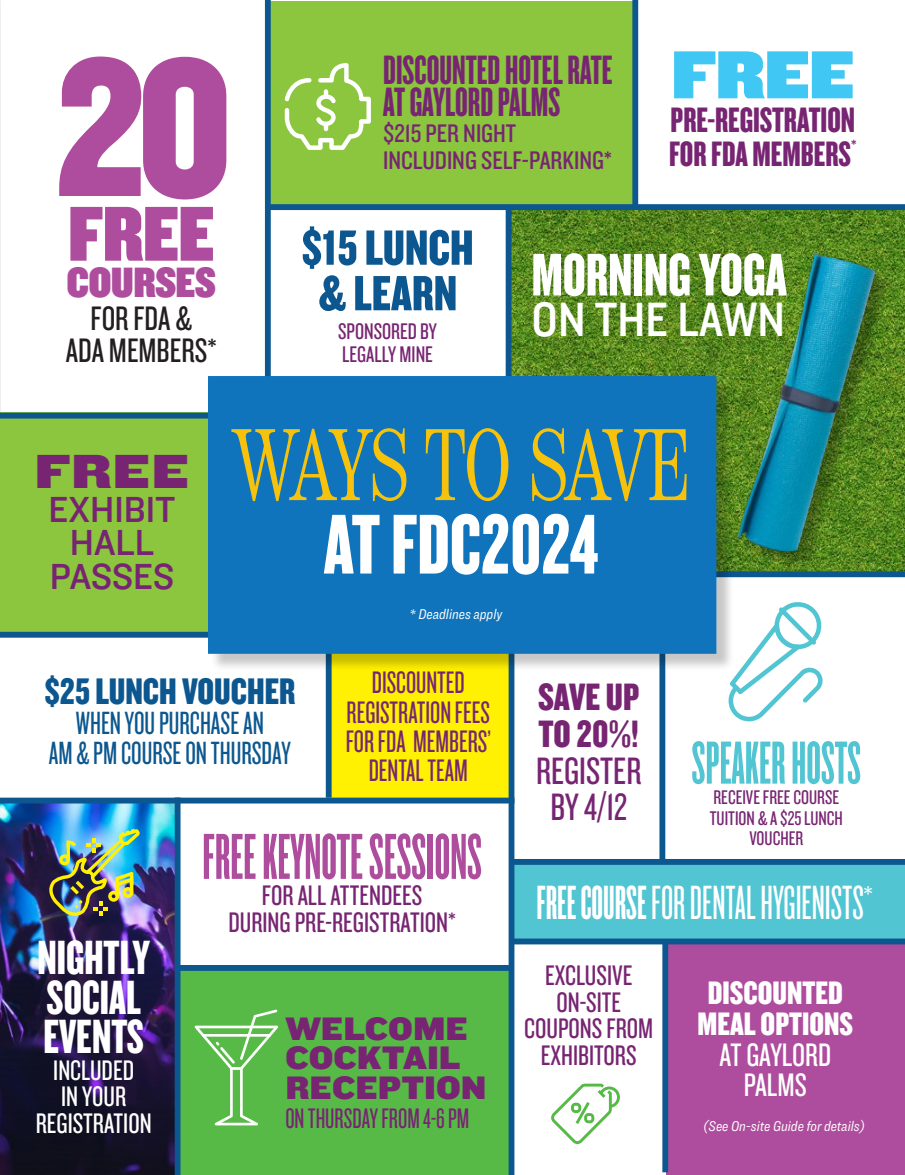
<style>
.page{position:relative;width:905px;height:1175px;background:#fff}
.page>*{position:absolute;margin:0;border:0;box-sizing:border-box;transform-origin:0 0}
.t1{font:204.15px "Knockout 70 Full Welterwt";color:#ae4d9d}
.t2{font:300 101.25px "Scotch Deck Comp";letter-spacing:-.04em;color:#f7c20b;scale:.89 1}
.t3{font:88.05px "Knockout 68 Full Featherwt";color:#fff}
.t4{font:80.7px "Knockout 90 Ultmt Welterwt";color:#ae4d9d}
.t5{font:70.5px "Knockout 92 Ultmt Cruiserwt";color:#40c7f4}
.t6{font:67.5px "Knockout 66 Full Flyweight";color:#ae4d9d}
.t7{font:63.15px "Knockout 66 Full Flyweight";color:#52c5d3}
.t8{font:62.4px "Knockout 68 Full Featherwt";color:#fff}
.t9{font:51.45px/45.6px "Knockout 69 Full Liteweight";color:#0c578f;text-align:center}
.t10{font:49.95px "Knockout 26 Junior Flywght";color:#fff}
.t11{font:49.95px/39.6px "Knockout 68 Full Featherwt";color:#fff}
.t12{font:49.95px "Knockout 30 Junior Welterwt";color:#fff}
.t13{font:49.65px "Knockout 73 Full Heviweight";color:#772572}
.t14{font:44.1px "Knockout 90 Ultmt Welterwt";color:#ae4d9d}
.t15{font:42.6px/32.2px "Knockout 67 Full Bantamwt";color:#772572}
.t16{font:39.6px/36.8px "Knockout 28 Junior Feathrwt";color:#772572;text-align:center}
.t17{font:38.4px "Knockout 69 Full Liteweight";color:#0c578f}
.t18{font:37.65px/33.6px "Knockout 31 Junior Middlewt";color:#772572;text-align:center}
.t19{font:36.75px/33.8px "Knockout 68 Full Featherwt";color:#772572}
.t20{font:35.25px/32.2px "Knockout 28 Junior Feathrwt";color:#231f20;text-align:center}
.t21{font:33.75px/30.9px "Knockout 69 Full Liteweight";color:#fff;text-align:center}
.t22{font:33.75px/29.4px "Knockout 72 Full Cruiserwt";color:#772572}
.t23{font:33.45px/30px "Knockout 27 Junior Bantamwt";color:#0c578f;text-align:center}
.t24{font:32.25px/29.4px "Knockout 27 Junior Bantamwt";color:#772572;text-align:center}
.t25{font:29.4px/26.4px "Knockout 28 Junior Feathrwt";color:#772572;text-align:center}
.t26{font:29.4px/26.4px "Knockout 28 Junior Feathrwt";color:#fff;text-align:center}
.t27{font:29.4px "Knockout 27 Junior Bantamwt";color:#772572}
.t28{font:26.4px/26.4px "Knockout 29 Junior Ltweight";color:#772572}
.t29{font:23.55px "Knockout 28 Junior Feathrwt";color:#772572}
.t30{font:20.55px/20.5px "Knockout 28 Junior Feathrwt";color:#772572;text-align:center}
.t31{font:italic 14.7px "Ringside Condensed";color:#fff}
.s1{font-family:"Knockout 69 Full Liteweight"}
.s2{font-family:"Knockout 66 Full Flyweight"}
.s3{font-family:"Knockout 28 Junior Feathrwt"}
</style>
<div class="page">
<svg style="left:0;top:1px;width:1px;height:637px"></svg>
<img style="left:511px;top:210px;width:145px;height:166px">
<div style="left:326px;top:638px;width:185px;height:162px;background:#fff101"></div>
<div style="left:268px;top:1px;width:367px;height:205px;background:#8bc63e"></div>
<div style="left:0;top:413px;width:208px;height:222px;background:#8bc63e"></div>
<div style="left:512px;top:862px;width:392px;height:78px;background:#52c5d3"></div>
<div style="left:178px;top:968px;width:334px;height:206px;background:#57ba47"></div>
<div style="left:666px;top:942px;width:238px;height:232px;background:#ae4d9d"></div>
<img style="left:656px;top:210px;width:248px;height:368px">
<svg style="left:728px;top:602px;width:94px;height:119px"></svg>
<img style="left:0;top:803px;width:175px;height:371px">
<svg style="left:551px;top:1083px;width:69px;height:61px"></svg>
<img style="left:46px;top:828px;width:94px;height:88px">
<svg style="left:195px;top:1009px;width:83px;height:116px"></svg>
<svg style="left:284px;top:63px;width:87px;height:87px"></svg>
<div style="left:265px;top:0;width:6px;height:379px;background:#0c578f"></div>
<div style="left:662px;top:941px;width:6px;height:231px;background:#0c578f"></div>
<div style="left:176px;top:965px;width:335px;height:5px;background:#0c578f"></div>
<div style="left:511px;top:938px;width:393px;height:6px;background:#0c578f"></div>
<div style="left:511px;top:859px;width:393px;height:5px;background:#0c578f"></div>
<div style="left:175px;top:797px;width:5px;height:377px;background:#0c578f"></div>
<div style="left:508px;top:639px;width:6px;height:535px;background:#0c578f"></div>
<div style="left:505px;top:206px;width:6px;height:173px;background:#0c578f"></div>
<div style="left:632px;top:0;width:6px;height:207px;background:#0c578f"></div>
<div style="left:269px;top:204px;width:635px;height:6px;background:#0c578f"></div>
<div style="left:0;top:413px;width:365px;height:5px;background:#0c578f"></div>
<div style="left:709px;top:571px;width:195px;height:6px;background:#0c578f"></div>
<div style="left:0;top:632px;width:365px;height:5px;background:#0c578f"></div>
<div style="left:0;top:797px;width:514px;height:6px;background:#0c578f"></div>
<div style="left:659px;top:631px;width:6px;height:231px;background:#0c578f"></div>
<div style="left:326px;top:634px;width:5px;height:163px;background:#0c578f"></div>
<div style="left:210px;top:378px;width:524px;height:294px;background:#231f20;opacity:.25"></div>
<div style="left:214px;top:382px;width:495px;height:265px;background:#1074bc"></div>
<div style="left:208px;top:376px;width:508px;height:278px;border:13px solid #1074bc"></div>
<p class="t1" style="left:54px;top:-4px;width:181px">20</p>
<p class="t4" style="left:68px;top:179px;width:147px">FREE</p>
<p class="t14" style="left:67px;top:253px;width:150px">COURSES</p>
<p class="t20" style="left:66px;top:301px;width:152px">FOR FDA &amp;<br>ADA MEMBERS*</p>
<p class="t15" style="left:383px;top:52px;width:231px">DISCOUNTED HOTEL RATE<br>AT GAYLORD PALMS</p>
<p class="t28" style="left:383px;top:119px;width:230px">$215 PER NIGHT<br>INCLUDING SELF-PARKING*</p>
<p class="t5" style="left:671px;top:24px;width:184px">FREE</p>
<p class="t19" style="left:669px;top:102px;width:189px">PRE-REGISTRATION<br>FOR FDA MEMBERS<sup>*</sup></p>
<p class="t9" style="left:301px;top:223px;width:174px">$15 LUNCH &amp; LEARN</p>
<p class="t29" style="left:338px;top:316px;width:100px">SPONSORED BY</p>
<p class="t29" style="left:342px;top:340px;width:92px">LEGALLY MINE</p>
<p class="t8" style="left:531px;top:237px;width:257px">MORNING YOGA</p>
<p class="t12" style="left:531px;top:285px;width:255px">ON THE LAWN</p>
<p class="t13" style="left:34px;top:436px;width:157px">FREE</p>
<p class="t18" style="left:48px;top:490px;width:129px">EXHIBIT<br>HALL<br>PASSES</p>
<p class="t2" style="left:232px;top:404px;width:516px">WAYS TO SAVE</p>
<p class="t3" style="left:324px;top:491px;width:276px">AT FDC2024</p>
<p class="t31" style="left:409px;top:603px;width:94px">* Deadlines apply</p>
<p class="t24" style="left:345px;top:667px;width:147px">DISCOUNTED<br>REGISTRATION FEES<br>FOR FDA MEMBERS’<br>DENTAL TEAM</p>
<p class="t16" style="left:536px;top:677px;width:107px"><span class="s1">SAVE UP<br>TO 20%!<br></span>REGISTER<br>BY 4/12</p>
<p class="t17" style="left:44px;top:667px;width:252px">$25 LUNCH VOUCHER</p>
<p class="t23" style="left:49px;top:707px;width:243px">WHEN YOU PURCHASE AN<br>AM &amp; PM COURSE ON THURSDAY</p>
<p class="t7" style="left:691px;top:727px;width:171px">SPEAKER HOSTS</p>
<p class="t30" style="left:709px;top:786px;width:134px">RECEIVE FREE COURSE<br>TUITION &amp; A $25 LUNCH<br>VOUCHER</p>
<p class="t6" style="left:202px;top:818px;width:281px">FREE KEYNOTE SESSIONS</p>
<p class="t25" style="left:228px;top:881px;width:229px">FOR ALL ATTENDEES<br>DURING PRE-REGISTRATION*</p>
<p class="t10" style="left:536px;top:875px;width:338px"><span class="s2">FREE COURSE</span> FOR DENTAL HYGIENISTS*</p>
<p class="t11" style="left:38px;top:936px;width:114px">NIGHTLY<br>SOCIAL<br>EVENTS</p>
<p class="t26" style="left:36px;top:1055px;width:117px">INCLUDED<br>IN YOUR<br>REGISTRATION</p>
<p class="t22" style="left:285px;top:1012px;width:203px">WELCOME<br>COCKTAIL<br>RECEPTION</p>
<p class="t27" style="left:285px;top:1101px;width:185px">ON THURSDAY FROM 4-6 PM</p>
<p class="t25" style="left:524px;top:961px;width:131px">EXCLUSIVE<br>ON-SITE<br>COUPONS FROM<br>EXHIBITORS</p>
<p class="t21" style="left:697px;top:976px;width:157px">DISCOUNTED<br>MEAL OPTIONS<br><span class="s3">AT GAYLORD<br>PALMS</span></p>
<p class="t31" style="left:703px;top:1116px;width:163px">(See On-site Guide for details)</p>
</div>
